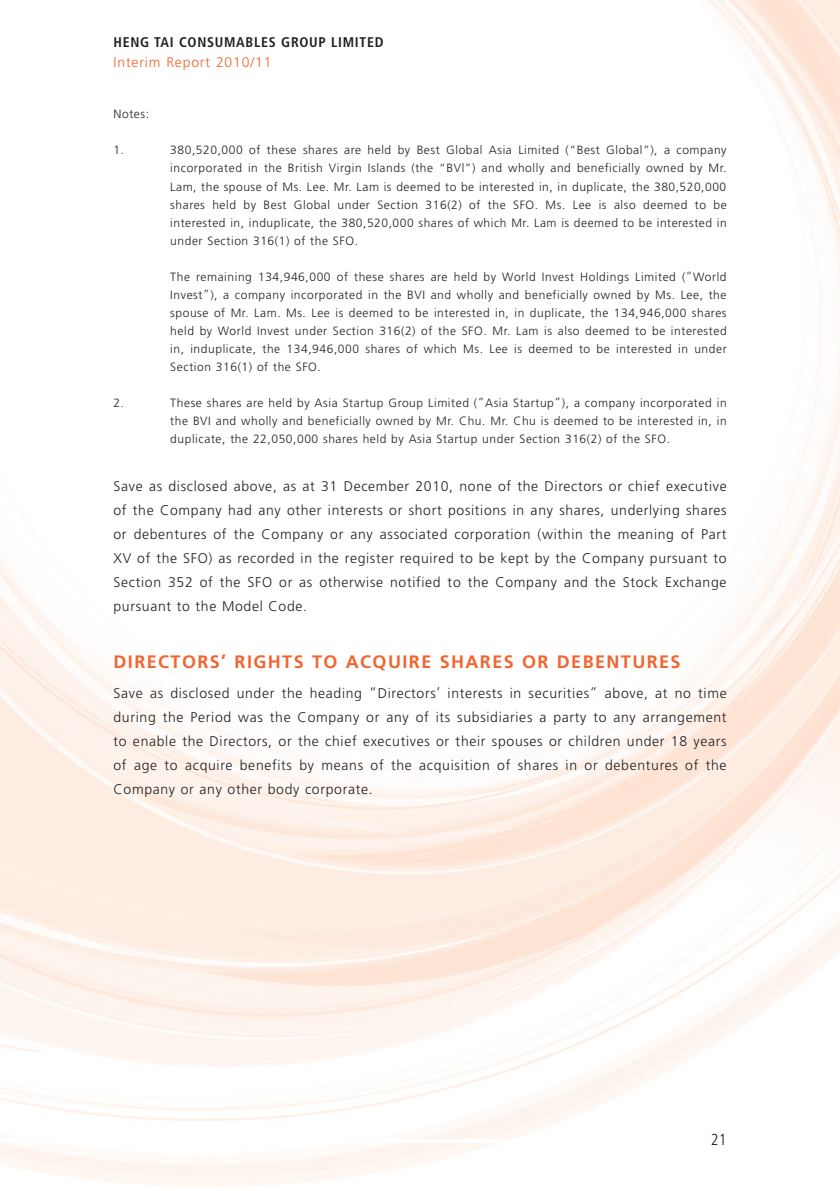
<style>
.page{position:relative;width:840px;height:1191px;background:#fff}
.page>*{position:absolute;margin:0;border:0;box-sizing:border-box;transform-origin:0 0}
.Heading_1{font:700 18px "Frutiger LT Std";letter-spacing:.08em;color:#f26430}
.t1{font:300 condensed 16px "Frutiger LT Std";color:#231f20}
.Body_Text{font:300 14px/24px "Frutiger LT Std";letter-spacing:.05em;color:#231f20;text-align:justify}
.t2{font:700 condensed 14px "Frutiger LT Std";letter-spacing:.05em;color:#231f20}
.t3{font:300 14px "Frutiger LT Std";letter-spacing:.06em;color:#f26430}
.Notes{font:300 12px/18px "Frutiger LT Std";letter-spacing:.05em;color:#231f20;text-align:justify}
</style>
<div class="page">
<img style="left:0;top:0;width:839px;height:1186px">
<hr style="left:0;top:1138px;width:839px;height:4px;background:#fff">
<p class="t2" style="left:113px;top:33px;width:271px">HENG TAI CONSUMABLES GROUP LIMITED</p>
<p class="t3" style="left:113px;top:54px;width:159px">Interim Report 2010/11</p>
<p class="Notes" style="left:113px;top:105px;width:37px">Notes:</p>
<p class="Notes" style="left:113px;top:141px;width:12px">1.</p>
<p class="Notes" style="left:170px;top:141px;width:557px">380,520,000 of these shares are held by Best Global Asia Limited (“Best Global”), a company incorporated in the British Virgin Islands (the “BVl”) and wholly and beneficially owned by Mr.<br>Lam, the spouse of Ms. Lee. Mr. Lam is deemed to be interested in, in duplicate, the 380,520,000 shares held by Best Global under Section 316(2) of the SFO. Ms. Lee is also deemed to be interested in, induplicate, the 380,520,000 shares of which Mr. Lam is deemed to be interested in under Section 316(1) of the SFO.</p>
<p class="Notes" style="left:170px;top:267px;width:557px">The remaining 134,946,000 of these shares are held by World Invest Holdings Limited (“World Invest”), a company incorporated in the BVI and wholly and beneficially owned by Ms. Lee, the spouse of Mr. Lam. Ms. Lee is deemed to be interested in, in duplicate, the 134,946,000 shares held by World Invest under Section 316(2) of the SFO. Mr. Lam is also deemed to be interested in, induplicate, the 134,946,000 shares of which Ms. Lee is deemed to be interested in under Section 316(1) of the SFO.</p>
<p class="Notes" style="left:113px;top:393px;width:12px">2.</p>
<p class="Notes" style="left:170px;top:393px;width:557px">These shares are held by Asia Startup Group Limited (“Asia Startup”), a company incorporated in the BVI and wholly and beneficially owned by Mr. Chu. Mr. Chu is deemed to be interested in, in duplicate, the 22,050,000 shares held by Asia Startup under Section 316(2) of the SFO.</p>
<p class="Body_Text" style="left:113px;top:474px;width:614px">Save as disclosed above, as at 31 December 2010, none of the Directors or chief executive of the Company had any other interests or short positions in any shares, underlying shares or debentures of the Company or any associated corporation (within the meaning of Part XV of the SFO) as recorded in the register required to be kept by the Company pursuant to Section 352 of the SFO or as otherwise notified to the Company and the Stock Exchange pursuant to the Model Code.</p>
<p class="Heading_1" style="left:113px;top:651px;width:568px">DIRECTORS’ RIGHTS TO ACQUIRE SHARES OR DEBENTURES</p>
<p class="Body_Text" style="left:113px;top:681px;width:614px">Save as disclosed under the heading “Directors’ interests in securities” above, at no time during the Period was the Company or any of its subsidiaries a party to any arrangement to enable the Directors, or the chief executives or their spouses or children under 18 years of age to acquire benefits by means of the acquisition of shares in or debentures of the Company or any other body corporate.</p>
<h2 class="t1" style="left:710px;top:1130px;width:17px">21</h2>
</div>
